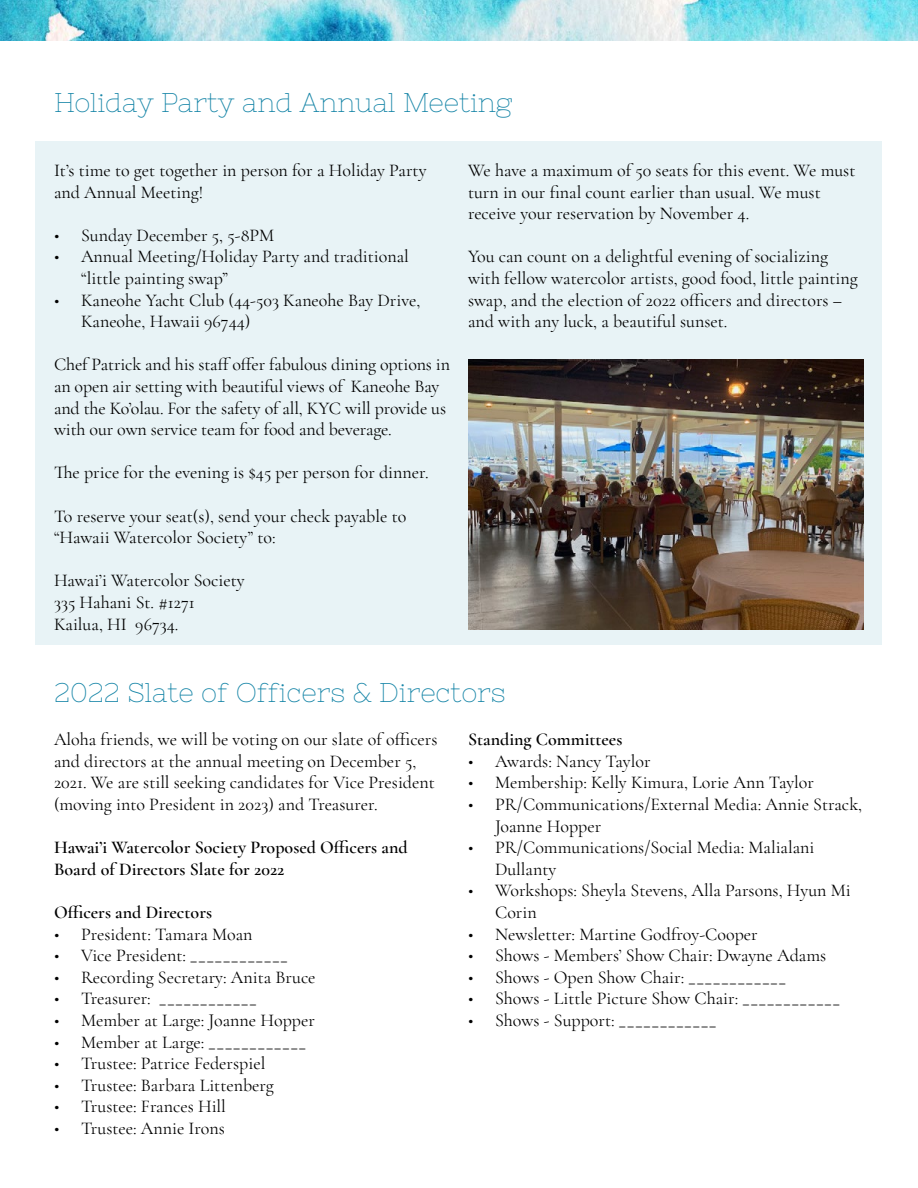
<style>
.page{position:relative;width:918px;height:1188px;background:#fff}
.page>*{position:absolute;margin:0;border:0;box-sizing:border-box;transform-origin:0 0}
.t1{font:27px "Nixie One";color:#1685a7}
.t2{font:18px/21.6px "Cormorant Garamond";color:#000}
.t3{font:600 18px/21.6px "Cormorant Garamond";color:#000}
</style>
<div class="page">
<div style="left:36px;top:141px;width:846px;height:504px;background:#e8f3f6"></div>
<img style="left:0;top:0;width:918px;height:40px">
<img style="left:468px;top:360px;width:396px;height:270px">
<h1 class="t1" style="left:54px;top:87px;width:460px">Holiday Party and Annual Meeting</h1>
<p class="t2" style="left:54px;top:159px;width:374px">It’s time to get together in person for a Holiday Party and Annual Meeting!</p>
<p class="t2" style="left:54px;top:224px;width:222px">• Sunday December 5, 5-8PM</p>
<p class="t2" style="left:81px;top:246px;width:329px;text-indent:-27px">• Annual Meeting/Holiday Party and traditional “little painting swap”</p>
<p class="t2" style="left:81px;top:289px;width:341px;text-indent:-27px">• Kaneohe Yacht Club (44-503 Kaneohe Bay Drive,<br>Kaneohe, Hawaii 96744)</p>
<p class="t2" style="left:54px;top:354px;width:398px">Chef Patrick and his staff offer fabulous dining options in an open air setting with beautiful views of Kaneohe Bay and the Ko’olau. For the safety of all, KYC will provide us with our own service team for food and beverage.</p>
<p class="t2" style="left:54px;top:462px;width:376px">The price for the evening is $45 per person for dinner.</p>
<p class="t2" style="left:54px;top:505px;width:354px">To reserve your seat(s), send your check payable to “Hawaii Watercolor Society” to:</p>
<p class="t2" style="left:54px;top:570px;width:192px">Hawai’i Watercolor Society<br>335 Hahani St. #1271<br>Kailua, HI 96734.</p>
<p class="t2" style="left:468px;top:159px;width:389px">We have a maximum of 50 seats for this event. We must turn in our final count earlier than usual. We must receive your reservation by November 4.</p>
<p class="t2" style="left:468px;top:246px;width:391px">You can count on a delightful evening of socializing with fellow watercolor artists, good food, little painting swap, and the election of 2022 officers and directors – and with any luck, a beautiful sunset.</p>
<h1 class="t1" style="left:54px;top:678px;width:453px">2022 Slate of Officers &amp; Directors</h1>
<p class="t2" style="left:54px;top:729px;width:385px">Aloha friends, we will be voting on our slate of officers and directors at the annual meeting on December 5, 2021. We are still seeking candidates for Vice President (moving into President in 2023) and Treasurer.</p>
<p class="t3" style="left:54px;top:837px;width:355px">Hawai’i Watercolor Society Proposed Officers and<br>Board of Directors Slate for 2022</p>
<p class="t3" style="left:54px;top:901px;width:160px">Officers and Directors</p>
<p class="t2" style="left:54px;top:923px;width:200px">• President: Tamara Moan</p>
<p class="t2" style="left:54px;top:945px;width:235px">• Vice President: ____________</p>
<p class="t2" style="left:54px;top:966px;width:263px">• Recording Secretary: Anita Bruce</p>
<p class="t2" style="left:54px;top:988px;width:204px">• Treasurer: ____________</p>
<p class="t2" style="left:54px;top:1009px;width:262px">• Member at Large: Joanne Hopper</p>
<p class="t2" style="left:54px;top:1031px;width:254px">• Member at Large: ____________</p>
<p class="t2" style="left:54px;top:1053px;width:213px">• Trustee: Patrice Federspiel</p>
<p class="t2" style="left:54px;top:1074px;width:221px">• Trustee: Barbara Littenberg</p>
<p class="t2" style="left:54px;top:1096px;width:173px">• Trustee: Frances Hill</p>
<p class="t2" style="left:54px;top:1117px;width:172px">• Trustee: Annie Irons</p>
<p class="t3" style="left:468px;top:729px;width:156px">Standing Committees</p>
<p class="t2" style="left:468px;top:750px;width:184px">• Awards: Nancy Taylor</p>
<p class="t2" style="left:468px;top:772px;width:348px">• Membership: Kelly Kimura, Lorie Ann Taylor</p>
<p class="t2" style="left:495px;top:793px;width:369px;text-indent:-27px">• PR/Communications/External Media: Annie Strack,<br>Joanne Hopper</p>
<p class="t2" style="left:495px;top:837px;width:321px;text-indent:-27px">• PR/Communications/Social Media: Malialani<br>Dullanty</p>
<p class="t2" style="left:495px;top:880px;width:357px;text-indent:-27px">• Workshops: Sheyla Stevens, Alla Parsons, Hyun Mi<br>Corin</p>
<p class="t2" style="left:468px;top:923px;width:291px">• Newsletter: Martine Godfroy-Cooper</p>
<p class="t2" style="left:468px;top:945px;width:360px">• Shows - Members’ Show Chair: Dwayne Adams</p>
<p class="t2" style="left:468px;top:966px;width:319px">• Shows - Open Show Chair: ____________</p>
<p class="t2" style="left:468px;top:988px;width:373px">• Shows - Little Picture Show Chair: ____________</p>
<p class="t2" style="left:468px;top:1009px;width:250px">• Shows - Support: ____________</p>
</div>
